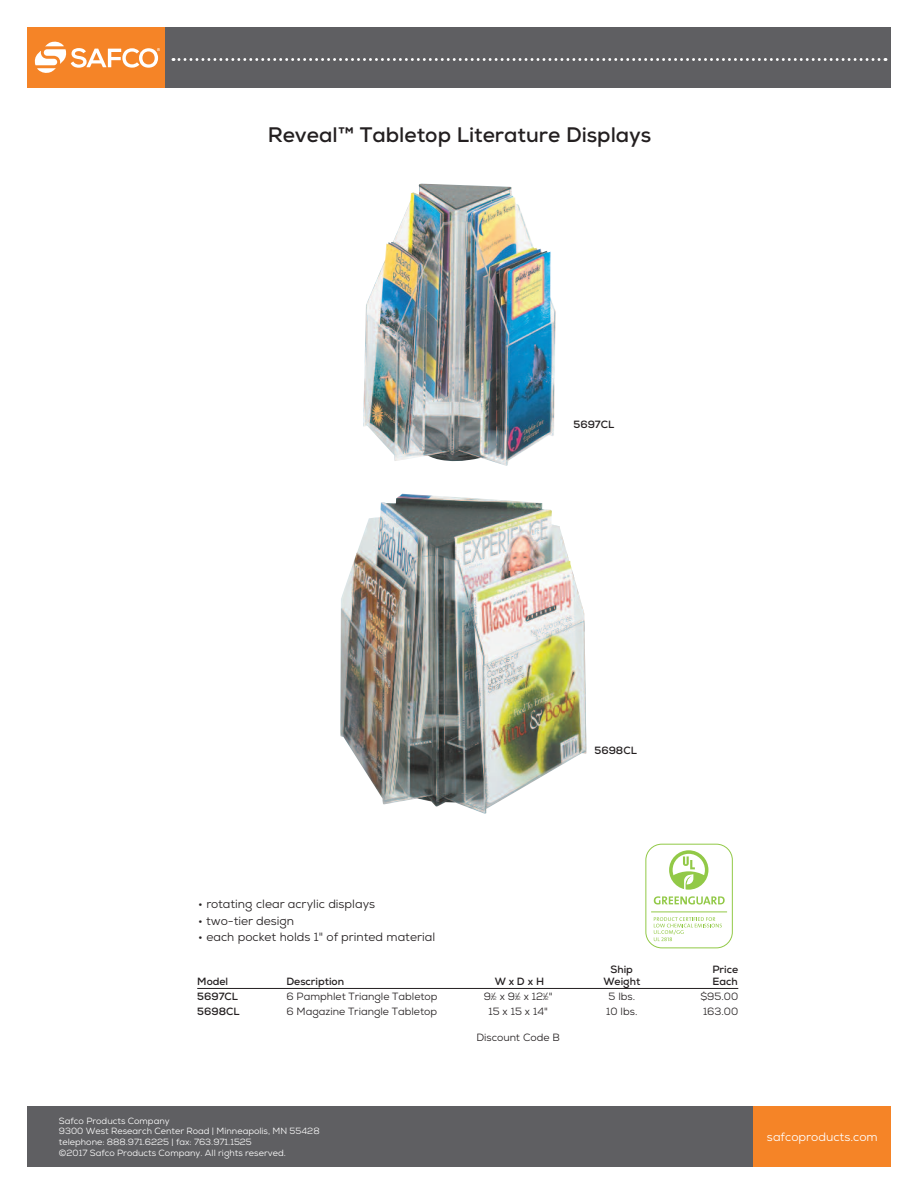
<style>
.page{position:relative;width:918px;height:1188px;background:#fff}
.page>*{position:absolute;margin:0;border:0;box-sizing:border-box;transform-origin:0 0}
.t1{font:700 21px "Nexa";color:#231f20}
.t2{font:12px "Nexa";color:#231f20}
.t3{font:12px "Nexa";color:#fff}
.t4{font:10.5px "Nexa";color:#231f20}
.t5{font:700 10.5px "Nexa";color:#231f20}
.t6{font:9px/10.8px "Nexa";color:#fff}
.s1{font-size:5.25px}
</style>
<div class="page">
<div style="left:27px;top:27px;width:138px;height:60px;background:#f58427"></div>
<div style="left:165px;top:27px;width:726px;height:60px;background:#5f5f62"></div>
<svg style="left:173px;top:58px;width:713px;height:3px"></svg>
<div style="left:753px;top:1106px;width:138px;height:61px;background:#f58427"></div>
<div style="left:27px;top:1106px;width:726px;height:61px;background:#5f5f62"></div>
<svg style="left:34px;top:41px;width:126px;height:32px"></svg>
<img style="left:340px;top:494px;width:246px;height:320px">
<img style="left:363px;top:183px;width:193px;height:283px">
<hr style="left:197px;top:988px;width:541px;height:1px;background:#231f20">
<div style="left:645px;top:844px;width:88px;height:104px;border:1px solid #92c947;border-radius:16px"></div>
<svg style="left:669px;top:850px;width:39px;height:40px"></svg>
<svg style="left:654px;top:917px;width:68px;height:24px"></svg>
<hr style="left:651px;top:911px;width:76px;height:1px;background:#92c947">
<svg style="left:654px;top:896px;width:71px;height:9px"></svg>
<h1 class="t1" style="left:268px;top:128px;width:385px">Reveal™ Tabletop Literature Displays</h1>
<p class="t5" style="left:574px;top:421px;width:42px">5697CL</p>
<p class="t5" style="left:595px;top:746px;width:44px">5698CL</p>
<h2 class="t2" style="left:198px;top:900px;width:178px">• rotating clear acrylic displays</h2>
<h2 class="t2" style="left:198px;top:916px;width:97px">• two-tier design</h2>
<h2 class="t2" style="left:198px;top:933px;width:238px">• each pocket holds 1" of printed material</h2>
<p class="t5" style="left:611px;top:966px;width:24px">Ship</p>
<p class="t5" style="left:712px;top:966px;width:27px">Price</p>
<p class="t5" style="left:197px;top:978px;width:33px">Model</p>
<p class="t5" style="left:286px;top:978px;width:59px">Description</p>
<p class="t5" style="left:495px;top:978px;width:51px">WxDxH</p>
<p class="t5" style="left:603px;top:978px;width:38px">Weight</p>
<p class="t5" style="left:712px;top:978px;width:27px">Each</p>
<p class="t5" style="left:197px;top:993px;width:42px">5697CL</p>
<p class="t4" style="left:286px;top:993px;width:153px">6 Pamphlet Triangle Tabletop</p>
<p class="t4" style="left:484px;top:993px;width:70px">9<sup>1</sup>⁄<span class="s1">2</span> x 9<sup>1</sup>⁄<span class="s1">2</span> x 12<sup>1</sup>⁄<span class="s1">2</span>"</p>
<p class="t4" style="left:608px;top:993px;width:28px">5 lbs.</p>
<p class="t4" style="left:700px;top:993px;width:39px">$95.00</p>
<p class="t5" style="left:197px;top:1008px;width:44px">5698CL</p>
<p class="t4" style="left:286px;top:1008px;width:152px">6 Magazine Triangle Tabletop</p>
<p class="t4" style="left:488px;top:1008px;width:61px">15 x 15 x 14"</p>
<p class="t4" style="left:606px;top:1008px;width:33px">10 lbs.</p>
<p class="t4" style="left:703px;top:1008px;width:37px">163.00</p>
<p class="t4" style="left:476px;top:1033px;width:85px">Discount Code B</p>
<p class="t6" style="left:59px;top:1116px;width:262px">Safco Products Company<br>9300 West Research Center Road | Minneapolis, MN 55428 telephone: 888.971.6225 | fax: 763.971.1525<br>©2017 Safco Products Company. All rights reserved.</p>
<h2 class="t3" style="left:767px;top:1132px;width:112px">safcoproducts.com</h2>
</div>
